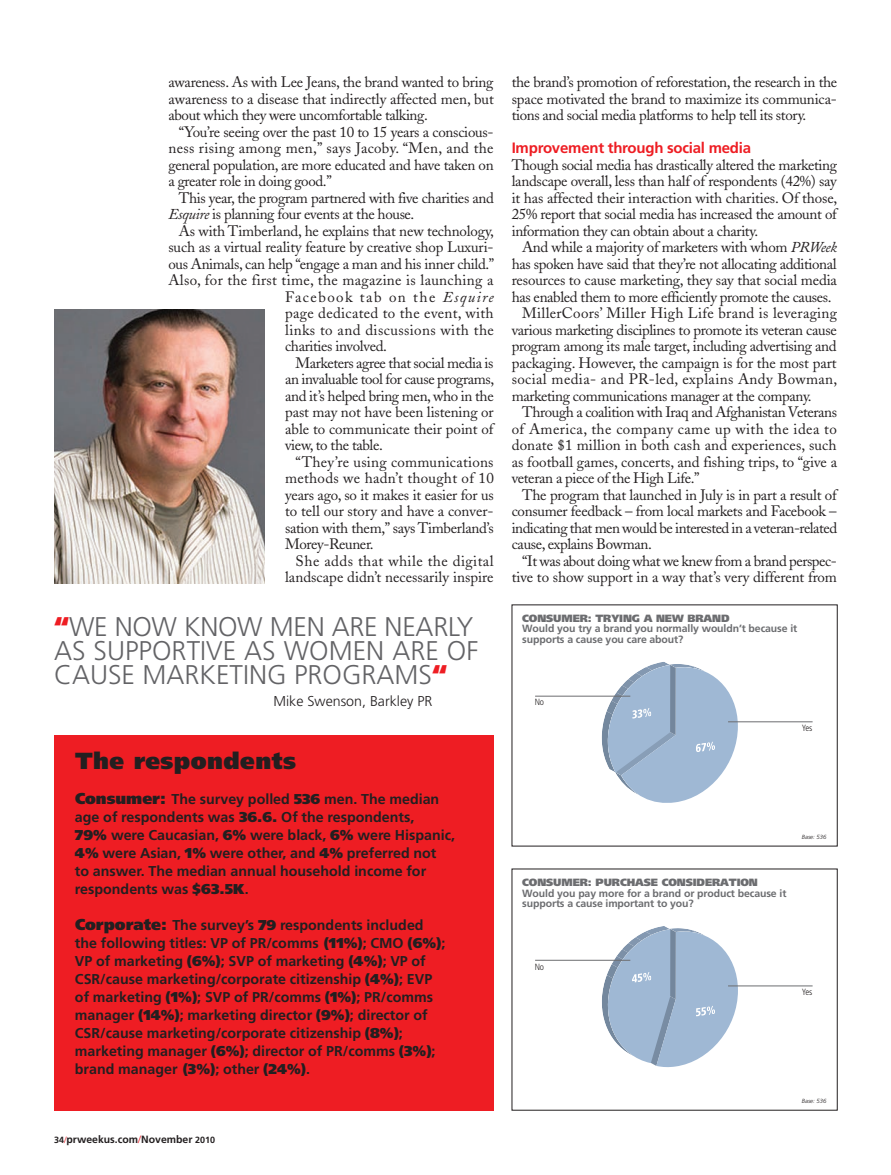
<style>
.page{position:relative;width:891px;height:1175px;background:#fff}
.page>*{position:absolute;margin:0;border:0;box-sizing:border-box;transform-origin:0 0}
.t1{font:300 27px/24px "Frutiger";color:#636366}
.t2{font:900 23.25px "Frutiger";letter-spacing:.02em;color:#231f20}
.t3{font:15px/16.5px "Adobe Caslon";letter-spacing:-.02em;color:#231f20;text-align:justify}
.t4{font:15px "Adobe Caslon";letter-spacing:.02em;color:#231f20}
.t5{font:15px "Adobe Caslon";color:#231f20}
.t6{font:15px "Adobe Caslon";letter-spacing:.025em;color:#231f20}
.t7{font:15px "Adobe Caslon";letter-spacing:.01em;color:#231f20}
.t8{font:700 15px "Frutiger";letter-spacing:-.015em;color:#ee1d23}
.t9{font:15px "Adobe Caslon";letter-spacing:.015em;color:#231f20}
.t10{font:15px "Adobe Caslon";letter-spacing:.03em;color:#231f20}
.t11{font:15px "Adobe Caslon";letter-spacing:.095em;color:#231f20}
.t12{font:700 14.25px/18px "Frutiger";color:#231f20}
.t13{font:300 14.25px "Frutiger";color:#231f20}
.t14{font:700 10.5px/10.5px "Frutiger";letter-spacing:-.01em;color:#6c6d70}
.t15{font:900 10.5px "Frutiger";letter-spacing:-.01em;color:#6c6d70}
.t16{font:700 10.5px "Frutiger";color:#231f20}
.t17{font:300 condensed 9px "Frutiger";letter-spacing:-.02em;color:#231f20}
.t18{font:italic 300 6px "Frutiger";letter-spacing:-.01em;color:#231f20}
.s1{font-style:italic}
.s2{font-weight:900;color:#ee1d23}
.s3{font-weight:900;font-size:15.75px}
.s4{font-weight:900}
.s5{font-size:9px}
.s6{font-weight:300;font-size:9px;color:#ee1c26}
.s7{font-weight:300;color:#ee1c26}
</style>
<div class="page">
<img style="left:54px;top:309px;width:211px;height:274px">
<svg style="left:602px;top:662px;width:136px;height:141px"></svg>
<hr style="left:535px;top:696px;width:95px;height:1px;background:#6c6d70">
<hr style="left:728px;top:721px;width:85px;height:1px;background:#6c6d70">
<svg style="left:602px;top:926px;width:136px;height:141px"></svg>
<hr style="left:535px;top:960px;width:95px;height:1px;background:#6c6d70">
<hr style="left:728px;top:985px;width:85px;height:1px;background:#6c6d70">
<div style="left:54px;top:735px;width:440px;height:375px;background:#ee1d23"></div>
<p class="t3" style="left:168px;top:74px;width:327px">awareness. As with Lee Jeans, the brand wanted to bring awareness to a disease that indirectly affected men, but about which they were uncomfortable talking.</p>
<p class="t3" style="left:168px;top:123px;width:327px;text-indent:10px">“You’re seeing over the past 10 to 15 years a conscious&shy;ness rising among men,” says Jacoby. “Men, and the general population, are more educated and have taken on a greater role in doing good.”</p>
<p class="t3" style="left:168px;top:189px;width:327px;text-indent:10px">This year, the program partnered with five charities and<br><span class="s1">Esquire</span> is planning four events at the house.</p>
<p class="t3" style="left:179px;top:222px;width:317px">As with Timberland, he explains that new technology,</p>
<p class="t3" style="left:168px;top:239px;width:327px">such as a virtual reality feature by creative shop Luxuri-</p>
<p class="t3" style="left:168px;top:255px;width:327px">ous Animals, can help “engage a man and his inner child.”</p>
<p class="t4" style="left:168px;top:271px;width:327px">Also, for the first time, the magazine is launching a</p>
<p class="t11" style="left:285px;top:288px;width:210px">Facebook tab on the <span class="s1">Esquire</span></p>
<p class="t4" style="left:285px;top:304px;width:210px">page dedicated to the event, with</p>
<p class="t6" style="left:285px;top:321px;width:210px">links to and discussions with the</p>
<p class="t3" style="left:285px;top:338px;width:103px">charities involved.</p>
<p class="t3" style="left:296px;top:354px;width:199px">Marketers agree that social media is</p>
<p class="t3" style="left:285px;top:371px;width:211px">an invaluable tool for cause programs,</p>
<p class="t3" style="left:285px;top:387px;width:210px">and it’s helped bring men, who in the</p>
<p class="t3" style="left:285px;top:404px;width:210px">past may not have been listening or</p>
<p class="t5" style="left:285px;top:420px;width:210px">able to communicate their point of</p>
<p class="t3" style="left:285px;top:437px;width:99px">view, to the table.</p>
<p class="t9" style="left:296px;top:453px;width:199px">“They’re using communications</p>
<p class="t4" style="left:285px;top:469px;width:210px">methods we hadn’t thought of 10</p>
<p class="t3" style="left:285px;top:486px;width:210px">years ago, so it makes it easier for us</p>
<p class="t5" style="left:285px;top:502px;width:210px">to tell our story and have a conver-</p>
<p class="t3" style="left:285px;top:519px;width:210px">sation with them,” says Timberland’s</p>
<p class="t3" style="left:285px;top:536px;width:90px">Morey-Reuner.</p>
<p class="t10" style="left:296px;top:552px;width:200px">She adds that while the digital</p>
<p class="t5" style="left:285px;top:568px;width:210px">landscape didn’t necessarily inspire</p>
<h1 class="t1" style="left:54px;top:614px;width:426px"><span class="s2">“</span>WE NOW KNOW MEN ARE NEARLY<br>AS SUPPORTIVE AS WOMEN ARE OF<br>CAUSE MARKETING PROGRAMS<span class="s2">“</span></h1>
<p class="t13" style="left:273px;top:693px;width:161px">Mike Swenson, Barkley PR</p>
<h2 class="t2" style="left:75px;top:746px;width:222px">The respondents</h2>
<p class="t12" style="left:75px;top:789px;width:382px"><span class="s3">Consumer:</span> The survey polled <span class="s4">536</span> men. The median age of respondents was <span class="s4">36.6.</span> Of the respondents,<br><span class="s4">79%</span> were Caucasian, <span class="s4">6%</span> were black, <span class="s4">6%</span> were Hispanic, <span class="s4">4%</span> were Asian, <span class="s4">1%</span> were other, and <span class="s4">4%</span> preferred not<br>to answer. The median annual household income for respondents was <span class="s4">$63.5K</span>.</p>
<p class="t12" style="left:75px;top:916px;width:372px"><span class="s3">Corporate:</span> The survey’s <span class="s4">79</span> respondents included the following titles: VP of PR/comms <span class="s4">(11%)</span>; CMO <span class="s4">(6%)</span>; VP of marketing <span class="s4">(6%)</span>; SVP of marketing <span class="s4">(4%)</span>; VP of CSR/cause marketing/corporate citizenship <span class="s4">(4%)</span>; EVP of marketing <span class="s4">(1%)</span>; SVP of PR/comms <span class="s4">(1%)</span>; PR/comms manager <span class="s4">(14%)</span>; marketing director <span class="s4">(9%)</span>; director of CSR/cause marketing/corporate citizenship <span class="s4">(8%)</span>; marketing manager <span class="s4">(6%)</span>; director of PR/comms <span class="s4">(3%)</span>; brand manager <span class="s4">(3%)</span>; other <span class="s4">(24%)</span>.</p>
<p class="t16" style="left:54px;top:1133px;width:163px"><span class="s5">34</span><span class="s6">/</span>prweekus.com<span class="s7">/</span>November <span class="s5">2010</span></p>
<p class="t3" style="left:512px;top:74px;width:327px">the brand’s promotion of reforestation, the research in the space motivated the brand to maximize its communica&shy;tions and social media platforms to help tell its story.</p>
<p class="t8" style="left:512px;top:139px;width:241px">Improvement through social media</p>
<p class="t3" style="left:512px;top:156px;width:327px">Though social media has drastically altered the marketing landscape overall, less than half of respondents (42%) say it has affected their interaction with charities. Of those, 25% report that social media has increased the amount of information they can obtain about a charity.</p>
<p class="t3" style="left:522px;top:239px;width:316px">And while a majority of marketers with whom <span class="s1">PRWeek</span></p>
<p class="t3" style="left:512px;top:255px;width:327px">has spoken have said that they’re not allocating additional</p>
<p class="t3" style="left:512px;top:272px;width:327px">resources to cause marketing, they say that social media</p>
<p class="t3" style="left:512px;top:288px;width:321px">has enabled them to more efficiently promote the causes.</p>
<p class="t4" style="left:522px;top:304px;width:316px">MillerCoors’ Miller High Life brand is leveraging</p>
<p class="t3" style="left:512px;top:321px;width:327px">various marketing disciplines to promote its veteran cause</p>
<p class="t3" style="left:512px;top:338px;width:327px">program among its male target, including advertising and</p>
<p class="t3" style="left:512px;top:354px;width:326px">packaging. However, the campaign is for the most part</p>
<p class="t6" style="left:512px;top:370px;width:327px">social media- and PR-led, explains Andy Bowman,</p>
<p class="t3" style="left:512px;top:387px;width:302px">marketing communications manager at the company.</p>
<p class="t3" style="left:522px;top:404px;width:317px">Through a coalition with Iraq and Afghanistan Veterans</p>
<p class="t6" style="left:512px;top:420px;width:327px">of America, the company came up with the idea to</p>
<p class="t7" style="left:512px;top:436px;width:327px">donate $1 million in both cash and experiences, such</p>
<p class="t5" style="left:512px;top:453px;width:327px">as football games, concerts, and fishing trips, to “give a</p>
<p class="t3" style="left:512px;top:470px;width:189px">veteran a piece of the High Life.”</p>
<p class="t3" style="left:522px;top:486px;width:316px">The program that launched in July is in part a result of</p>
<p class="t3" style="left:512px;top:503px;width:327px">consumer feedback – from local markets and Facebook –</p>
<p class="t3" style="left:512px;top:519px;width:327px">indicating that men would be interested in a veteran-related</p>
<p class="t3" style="left:512px;top:536px;width:142px">cause, explains Bowman.</p>
<p class="t3" style="left:522px;top:552px;width:316px">“It was about doing what we knew from a brand perspec-</p>
<p class="t3" style="left:512px;top:569px;width:327px">tive to show support in a way that’s very different from</p>
<p class="t15" style="left:522px;top:612px;width:209px">CONSUMER: TRYING A NEW BRAND</p>
<p class="t14" style="left:522px;top:623px;width:277px">Would you try a brand you normally wouldn’t because it supports a cause you care about?</p>
<p class="t17" style="left:535px;top:697px;width:11px">No</p>
<p class="t17" style="left:802px;top:722px;width:12px">Yes</p>
<p class="t15" style="left:522px;top:876px;width:237px">CONSUMER: PURCHASE CONSIDERATION</p>
<p class="t14" style="left:522px;top:887px;width:266px">Would you pay more for a brand or product because it supports a cause important to you?</p>
<p class="t18" style="left:802px;top:833px;width:26px">Base: 536</p>
<p class="t17" style="left:535px;top:961px;width:11px">No</p>
<p class="t17" style="left:802px;top:986px;width:12px">Yes</p>
<p class="t18" style="left:802px;top:1097px;width:26px">Base: 536</p>
</div>
